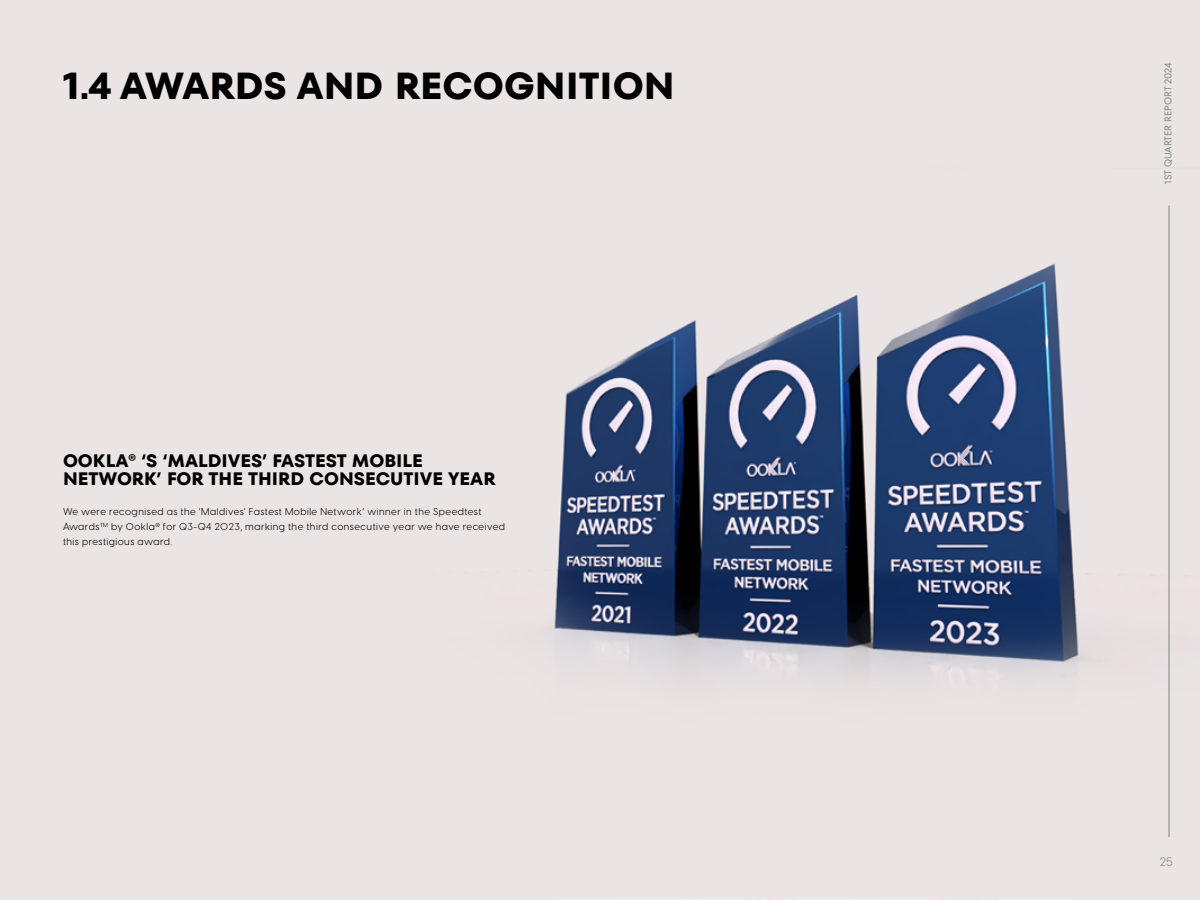
<style>
.page{position:relative;width:1200px;height:900px;background:#fff}
.page>*{position:absolute;margin:0;border:0;box-sizing:border-box;transform-origin:0 0}
.t1{font:700 37.5px "TT Fors";color:#000}
.t2{font:700 18px/18px "TT Fors";color:#000}
.t3{font:12px "Visby CF";color:#828383}
.t4{font:9.75px/15px "Visby CF";letter-spacing:.05em;color:#000}
.t5{font:9.75px "TT Fors";color:#828383}
</style>
<div class="page">
<img style="left:0;top:0;width:1200px;height:900px">
<hr style="left:1169px;top:206px;width:1px;height:631px;background:#828383">
<h1 class="t1" style="left:63px;top:63px;width:613px">1.4 AWARDS AND RECOGNITION</h1>
<p class="t5" style="left:1162px;top:184px;width:122px;rotate:-90deg">1ST QUARTER REPORT 2024</p>
<h2 class="t2" style="left:63px;top:452px;width:434px">OOKLA® ‘S ‘MALDIVES’ FASTEST MOBILE<br>NETWORK’ FOR THE THIRD CONSECUTIVE YEAR</h2>
<p class="t4" style="left:63px;top:504px;width:444px">We were recognised as the ‘Maldives’ Fastest Mobile Network’ winner in the Speedtest<br>Awards<sup>TM</sup> by Ookla<sup>®</sup> for Q3-Q4 2023, marking the third consecutive year we have received this prestigious award.</p>
<p class="t3" style="left:1160px;top:853px;width:15px">25</p>
</div>
